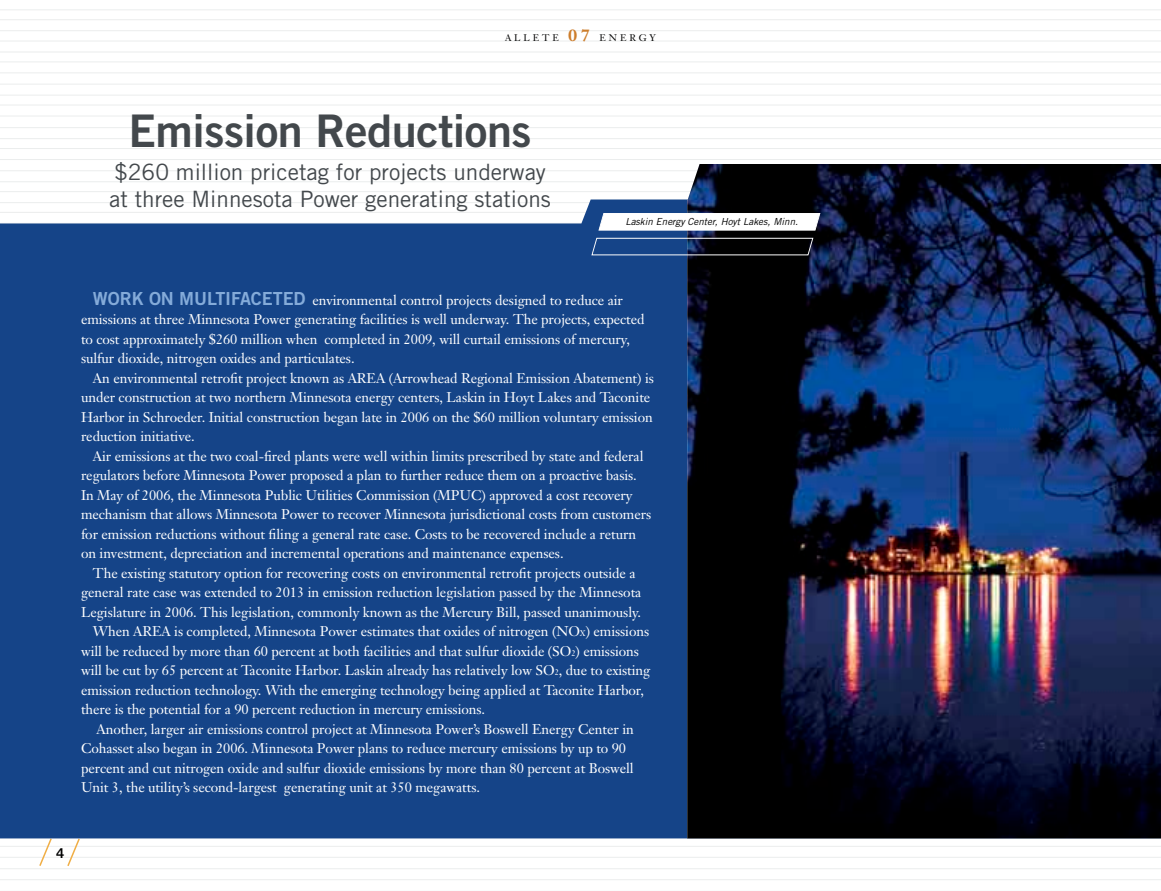
<style>
.page{position:relative;width:1161px;height:891px;background:#fff}
.page>*{position:absolute;margin:0;border:0;box-sizing:border-box;transform-origin:0 0}
.t1{font:45px "Trade Gothic Bold Two";letter-spacing:-.01em;color:#43484c}
.t2{font:22.5px/27px "Trade Gothic";color:#43484c}
.t3{font:13.8px/19.5px "Janson Text";letter-spacing:-.005em;color:#fff}
.t4{font:italic 9.75px "Trade Gothic";color:#000}
.t5{font:9.45px "Janson Text";letter-spacing:.3em;color:#000}
.s1{font-weight:700;font-size:16.5px;color:#cd7d2b}
.s2{font-family:"Trade Gothic Bold Two";font-size:18px;color:#84abd9}
.s3{font-size:8.1px}
</style>
<div class="page">
<hr style="left:0;top:41px;width:1161px;height:1px;background:#ebeded">
<hr style="left:0;top:62px;width:1161px;height:1px;background:#ebeded">
<hr style="left:0;top:84px;width:1161px;height:1px;background:#ebeded">
<hr style="left:0;top:105px;width:1161px;height:1px;background:#ebeded">
<hr style="left:0;top:127px;width:1161px;height:1px;background:#ebeded">
<hr style="left:0;top:148px;width:1161px;height:1px;background:#ebeded">
<hr style="left:0;top:171px;width:1161px;height:1px;background:#ebeded">
<hr style="left:0;top:191px;width:1161px;height:1px;background:#ebeded">
<hr style="left:0;top:19px;width:1161px;height:1px;background:#ebeded">
<hr style="left:0;top:10px;width:1161px;height:1px;background:#ebeded">
<hr style="left:0;top:30px;width:1161px;height:1px;background:#ebeded">
<hr style="left:0;top:181px;width:1161px;height:1px;background:#ebeded">
<hr style="left:0;top:159px;width:1161px;height:1px;background:#ebeded">
<hr style="left:0;top:138px;width:1161px;height:1px;background:#ebeded">
<hr style="left:0;top:116px;width:1161px;height:1px;background:#ebeded">
<hr style="left:0;top:95px;width:1161px;height:1px;background:#ebeded">
<hr style="left:0;top:73px;width:1161px;height:1px;background:#ebeded">
<hr style="left:0;top:52px;width:1161px;height:1px;background:#ebeded">
<hr style="left:0;top:846px;width:1161px;height:1px;background:#ebeded">
<hr style="left:0;top:868px;width:1161px;height:1px;background:#ebeded">
<hr style="left:0;top:890px;width:1161px;height:1px;background:#ebeded">
<hr style="left:0;top:879px;width:1161px;height:1px;background:#ebeded">
<hr style="left:0;top:857px;width:1161px;height:1px;background:#ebeded">
<div style="left:0;top:200px;width:687px;height:638px;background:#154488"></div>
<img style="left:687px;top:165px;width:474px;height:673px">
<svg style="left:598px;top:213px;width:223px;height:18px"></svg>
<svg style="left:591px;top:238px;width:223px;height:18px;background:#233754"></svg>
<svg style="left:38px;top:837px;width:43px;height:29px"></svg>
<p class="t5" style="left:505px;top:32px;width:152px">allete <span class="s1">07</span> energy</p>
<h1 class="t1" style="left:128px;top:103px;width:405px">Emission Reductions</h1>
<h2 class="t2" style="left:109px;top:158px;width:443px">$260 million pricetag for projects underway at three Minnesota Power generating stations</h2>
<p class="t4" style="left:625px;top:216px;width:174px">Laskin Energy Center, Hoyt Lakes, Minn.</p>
<p class="t3" style="left:81px;top:290px;width:565px;text-indent:12px"><span class="s2">Wor k on m ult ifacete d</span> environmental control projects designed to reduce air emissions at three Minnesota Power generating facilities is well underway. The projects, expected to cost approximately $260 million when completed in 2009, will curtail emissions of mercury, sulfur dioxide, nitrogen oxides and particulates.</p>
<p class="t3" style="left:81px;top:368px;width:574px;text-indent:12px">An environmental retrofit project known as AREA (Arrowhead Regional Emission Abatement) is under construction at two northern Minnesota energy centers, Laskin in Hoyt Lakes and Taconite Harbor in Schroeder. Initial construction began late in 2006 on the $60 million voluntary emission reduction initiative.</p>
<p class="t3" style="left:81px;top:446px;width:572px;text-indent:12px">Air emissions at the two coal-fired plants were well within limits prescribed by state and federal regulators before Minnesota Power proposed a plan to further reduce them on a proactive basis.<br>In May of 2006, the Minnesota Public Utilities Commission (MPUC) approved a cost recovery mechanism that allows Minnesota Power to recover Minnesota jurisdictional costs from customers for emission reductions without filing a general rate case. Costs to be recovered include a return on investment, depreciation and incremental operations and maintenance expenses.</p>
<p class="t3" style="left:93px;top:563px;width:544px">The existing statutory option for recovering costs on environmental retrofit projects outside a</p>
<p class="t3" style="left:81px;top:582px;width:562px">general rate case was extended to 2013 in emission reduction legislation passed by the Minnesota</p>
<p class="t3" style="left:81px;top:602px;width:562px">Legislature in 2006. This legislation, commonly known as the Mercury Bill, passed unanimously.</p>
<p class="t3" style="left:93px;top:621px;width:558px">When AREA is completed, Minnesota Power estimates that oxides of nitrogen (NO<span class="s3">X</span>) emissions</p>
<p class="t3" style="left:81px;top:641px;width:560px">will be reduced by more than 60 percent at both facilities and that sulfur dioxide (SO<span class="s3">2</span>) emissions</p>
<p class="t3" style="left:81px;top:660px;width:571px">will be cut by 65 percent at Taconite Harbor. Laskin already has relatively low SO<span class="s3">2</span>, due to existing</p>
<p class="t3" style="left:81px;top:680px;width:565px">emission reduction technology. With the emerging technology being applied at Taconite Harbor,</p>
<p class="t3" style="left:81px;top:699px;width:406px">there is the potential for a 90 percent reduction in mercury emissions.</p>
<p class="t3" style="left:97px;top:719px;width:539px">Another, larger air emissions control project at Minnesota Power’s Boswell Energy Center in</p>
<p class="t3" style="left:81px;top:738px;width:547px">Cohasset also began in 2006. Minnesota Power plans to reduce mercury emissions by up to 90</p>
<p class="t3" style="left:81px;top:758px;width:554px">percent and cut nitrogen oxide and sulfur dioxide emissions by more than 80 percent at Boswell</p>
<p class="t3" style="left:81px;top:777px;width:401px">Unit 3, the utility’s second-largest generating unit at 350 megawatts.</p>
</div>
